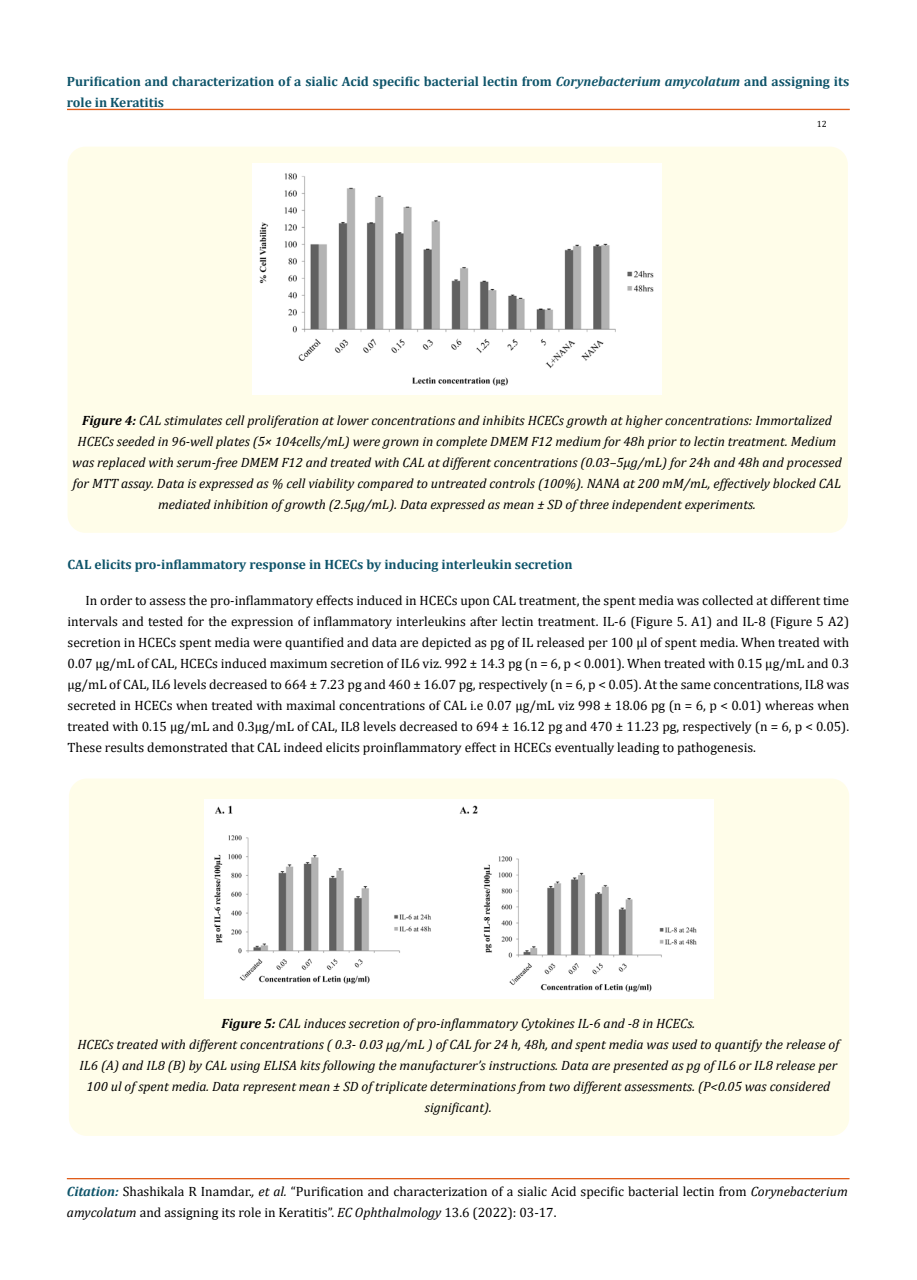
<style>
.page{position:relative;width:917px;height:1280px;background:#fff}
.page>*{position:absolute;margin:0;border:0;box-sizing:border-box;transform-origin:0 0}
.t1{font:13.5px/21px "Cambria";color:#000}
.t2{font:italic 13.5px/21px "Cambria";color:#000;text-align:center}
.t3{font:700 13.5px/21px "Cambria";color:#0e546a}
.t4{font:9px "Cambria";color:#000}
.s1{font-style:italic}
.s2{font-weight:700}
.s3{font-weight:700;font-style:italic;color:#0e546a}
</style>
<div class="page">
<div style="left:67px;top:109px;width:782px;height:1px;border:1px solid #e05d1a"></div>
<div style="left:67px;top:1178px;width:782px;height:1px;border:1px solid #e05d1a"></div>
<div style="left:67px;top:147px;width:780px;height:386px;background:#fffde9;border-radius:18px"></div>
<img style="left:252px;top:164px;width:409px;height:231px">
<div style="left:69px;top:778px;width:780px;height:357px;background:#fffde9;border-radius:18px"></div>
<img style="left:205px;top:799px;width:508px;height:199px">
<p class="t3" style="left:67px;top:71px;width:783px">Purification and characterization of a sialic Acid specific bacterial lectin from <span class="s1">Corynebacterium amycolatum</span> and assigning its role in Keratitis</p>
<p class="t4" style="left:816px;top:118px;width:11px">12</p>
<p class="t2" style="left:72px;top:409px;width:771px"><span class="s2">Figure 4:</span> CAL stimulates cell proliferation at lower concentrations and inhibits HCECs growth at higher concentrations: Immortalized HCECs seeded in 96-well plates (5× 104cells/mL) were grown in complete DMEM F12 medium for 48h prior to lectin treatment. Medium was replaced with serum-free DMEM F12 and treated with CAL at different concentrations (0.03–5μg/mL) for 24h and 48h and processed for MTT assay. Data is expressed as % cell viability compared to untreated controls (100%). NANA at 200 mM/mL, effectively blocked CAL mediated inhibition of growth (2.5μg/mL). Data expressed as mean ± SD of three independent experiments.</p>
<p class="t3" style="left:68px;top:553px;width:506px">CAL elicits pro-inflammatory response in HCECs by inducing interleukin secretion</p>
<p class="t1" style="left:68px;top:589px;width:783px;text-align:justify;text-indent:18px">In order to assess the pro-inflammatory effects induced in HCECs upon CAL treatment, the spent media was collected at different time intervals and tested for the expression of inflammatory interleukins after lectin treatment. IL-6 (Figure 5. A1) and IL-8 (Figure 5 A2) secretion in HCECs spent media were quantified and data are depicted as pg of IL released per 100 µl of spent media. When treated with 0.07 µg/mL of CAL, HCECs induced maximum secretion of IL6 viz. 992 ± 14.3 pg (n = 6, p &lt; 0.001). When treated with 0.15 µg/mL and 0.3 µg/mL of CAL, IL6 levels decreased to 664 ± 7.23 pg and 460 ± 16.07 pg, respectively (n = 6, p &lt; 0.05). At the same concentrations, IL8 was secreted in HCECs when treated with maximal concentrations of CAL i.e 0.07 µg/mL viz 998 ± 18.06 pg (n = 6, p &lt; 0.01) whereas when treated with 0.15 µg/mL and 0.3µg/mL of CAL, IL8 levels decreased to 694 ± 16.12 pg and 470 ± 11.23 pg, respectively (n = 6, p &lt; 0.05).<br>These results demonstrated that CAL indeed elicits proinflammatory effect in HCECs eventually leading to pathogenesis.</p>
<p class="t2" style="left:77px;top:1012px;width:763px"><span class="s2">Figure 5:</span> CAL induces secretion of pro-inflammatory Cytokines IL-6 and -8 in HCECs.<br>HCECs treated with different concentrations ( 0.3- 0.03 μg/mL ) of CAL for 24 h, 48h, and spent media was used to quantify the release of IL6 (A) and IL8 (B) by CAL using ELISA kits following the manufacturer’s instructions. Data are presented as pg of IL6 or IL8 release per 100 ul of spent media. Data represent mean ± SD of triplicate determinations from two different assessments. (P&lt;0.05 was considered significant).</p>
<p class="t1" style="left:67px;top:1180px;width:782px"><span class="s3">Citation:</span> Shashikala R Inamdar.<span class="s1">, et al.</span> “Purification and characterization of a sialic Acid specific bacterial lectin from <span class="s1">Corynebacterium amycolatum</span> and assigning its role in Keratitis”. <span class="s1">EC Ophthalmology</span> 13.6 (2022): 03-17.</p>
</div>
